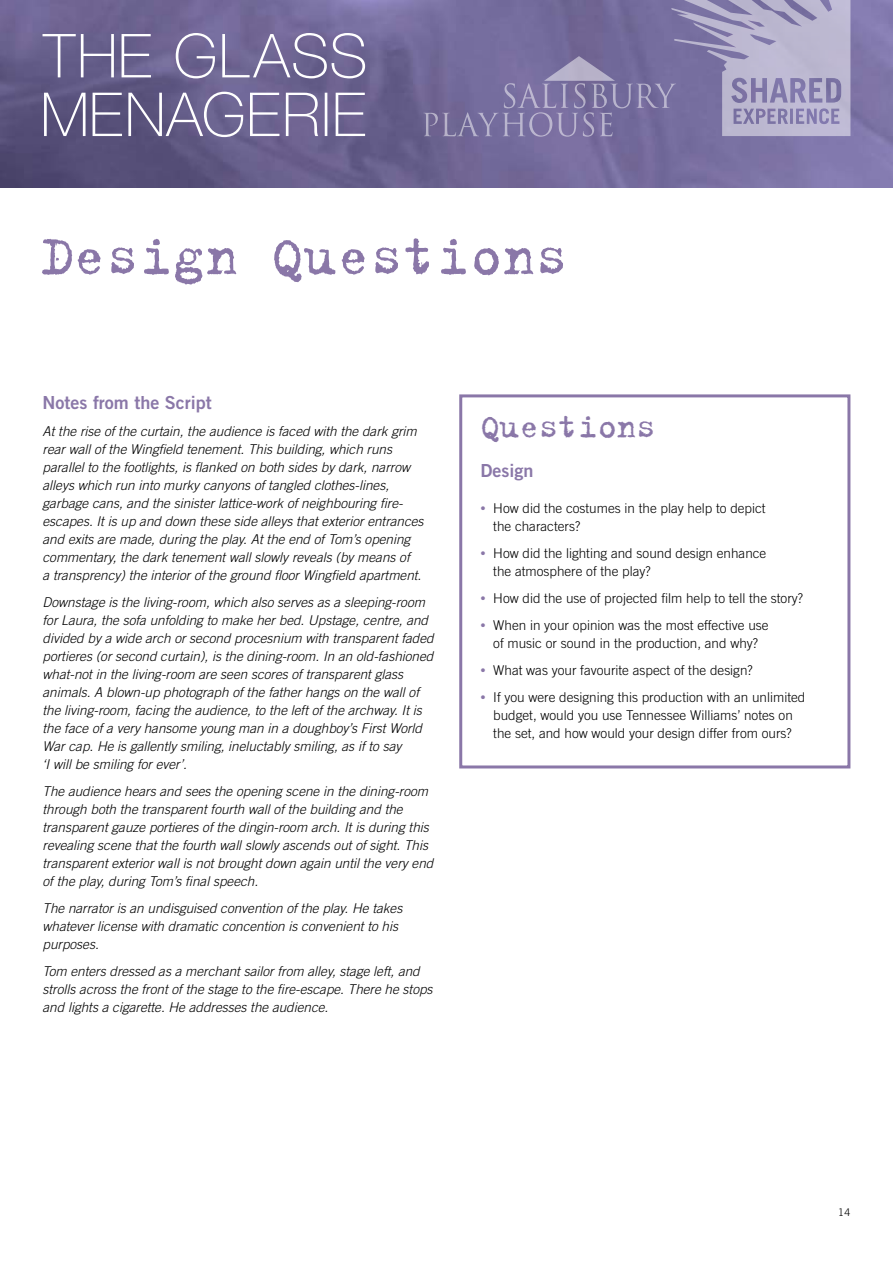
<style>
.page{position:relative;width:893px;height:1263px;background:#fff}
.page>*{position:absolute;margin:0;border:0;box-sizing:border-box;transform-origin:0 0}
.t1{font:60px "Trixie";color:#8a77a8}
.t2{font:36px "Trixie";letter-spacing:-.01em;color:#8a77a8}
.t3{font:18px "Trade Gothic Bold Two";color:#8a77a8}
.t4{font:italic 300 13.5px/18px "Trade Gothic";color:#000}
.t5{font:300 13.5px/18px "Trade Gothic";color:#000}
.t6{font:300 10.5px "Trade Gothic";color:#000}
.s1{font-size:10.5px;color:#8a77a8}
</style>
<div class="page">
<div style="left:459px;top:394px;width:391px;height:374px;border:3px solid #8a77a8"></div>
<img style="left:0;top:0;width:893px;height:187px">
<svg style="left:43px;top:33px;width:322px;height:45px;background:#827aa1"></svg>
<svg style="left:44px;top:92px;width:321px;height:45px;background:#807a9d"></svg>
<svg style="left:423px;top:0;width:427px;height:137px;background:#8982ab"></svg>
<h1 class="t1" style="left:40px;top:217px;width:530px">Design Questions</h1>
<h3 class="t3" style="left:43px;top:391px;width:171px">Notes from the Script</h3>
<p class="t4" style="left:43px;top:422px;width:383px">At the rise of the curtain, the audience is faced with the dark grim rear wall of the Wingfield tenement. This building, which runs parallel to the footlights, is flanked on both sides by dark, narrow alleys which run into murky canyons of tangled clothes-lines, garbage cans, and the sinister lattice-work of neighbouring fire&shy;escapes. It is up and down these side alleys that exterior entrances and exits are made, during the play. At the end of Tom’s opening commentary, the dark tenement wall slowly reveals (by means of<br>a transprency) the interior of the ground floor Wingfield apartment.</p>
<p class="t4" style="left:43px;top:593px;width:393px">Downstage is the living-room, which also serves as a sleeping-room for Laura, the sofa unfolding to make her bed. Upstage, centre, and divided by a wide arch or second procesnium with transparent faded portieres (or second curtain), is the dining-room. In an old-fashioned what-not in the living-room are seen scores of transparent glass animals. A blown-up photograph of the father hangs on the wall of the living-room, facing the audience, to the left of the archway. It is the face of a very hansome young man in a doughboy’s First World War cap. He is gallently smiling, ineluctably smiling, as if to say<br>‘I will be smiling for ever’.</p>
<p class="t4" style="left:43px;top:782px;width:392px">The audience hears and sees the opening scene in the dining-room through both the transparent fourth wall of the building and the transparent gauze portieres of the dingin-room arch. It is during this revealing scene that the fourth wall slowly ascends out of sight. This transparent exterior wall is not brought down again until the very end of the play, during Tom’s final speech.</p>
<p class="t4" style="left:43px;top:899px;width:361px">The narrator is an undisguised convention of the play. He takes whatever license with dramatic concention is convenient to his purposes.</p>
<p class="t4" style="left:43px;top:962px;width:392px">Tom enters dressed as a merchant sailor from alley, stage left, and strolls across the front of the stage to the fire-escape. There he stops and lights a cigarette. He addresses the audience.</p>
<h2 class="t2" style="left:480px;top:403px;width:177px">Questions</h2>
<h3 class="t3" style="left:480px;top:460px;width:55px">Design</h3>
<p class="t5" style="left:493px;top:499px;width:274px;text-indent:-13px"><span class="s1">•</span> How did the costumes in the play help to depict the characters?</p>
<p class="t5" style="left:493px;top:544px;width:275px;text-indent:-13px"><span class="s1">•</span> How did the lighting and sound design enhance the atmosphere of the play?</p>
<p class="t5" style="left:480px;top:589px;width:324px"><span class="s1">•</span> How did the use of projected film help to tell the story?</p>
<p class="t5" style="left:480px;top:616px;width:290px;text-align:center"><span class="s1">•</span> When in your opinion was the most effective use of music or sound in the production, and why?</p>
<p class="t5" style="left:480px;top:661px;width:274px"><span class="s1">•</span> What was your favourite aspect of the design?</p>
<p class="t5" style="left:480px;top:688px;width:326px;text-align:center"><span class="s1">•</span> If you were designing this production with an unlimited budget, would you use Tennessee Williams’ notes on<br>the set, and how would your design differ from ours?</p>
<p class="t6" style="left:838px;top:1206px;width:14px">14</p>
</div>
